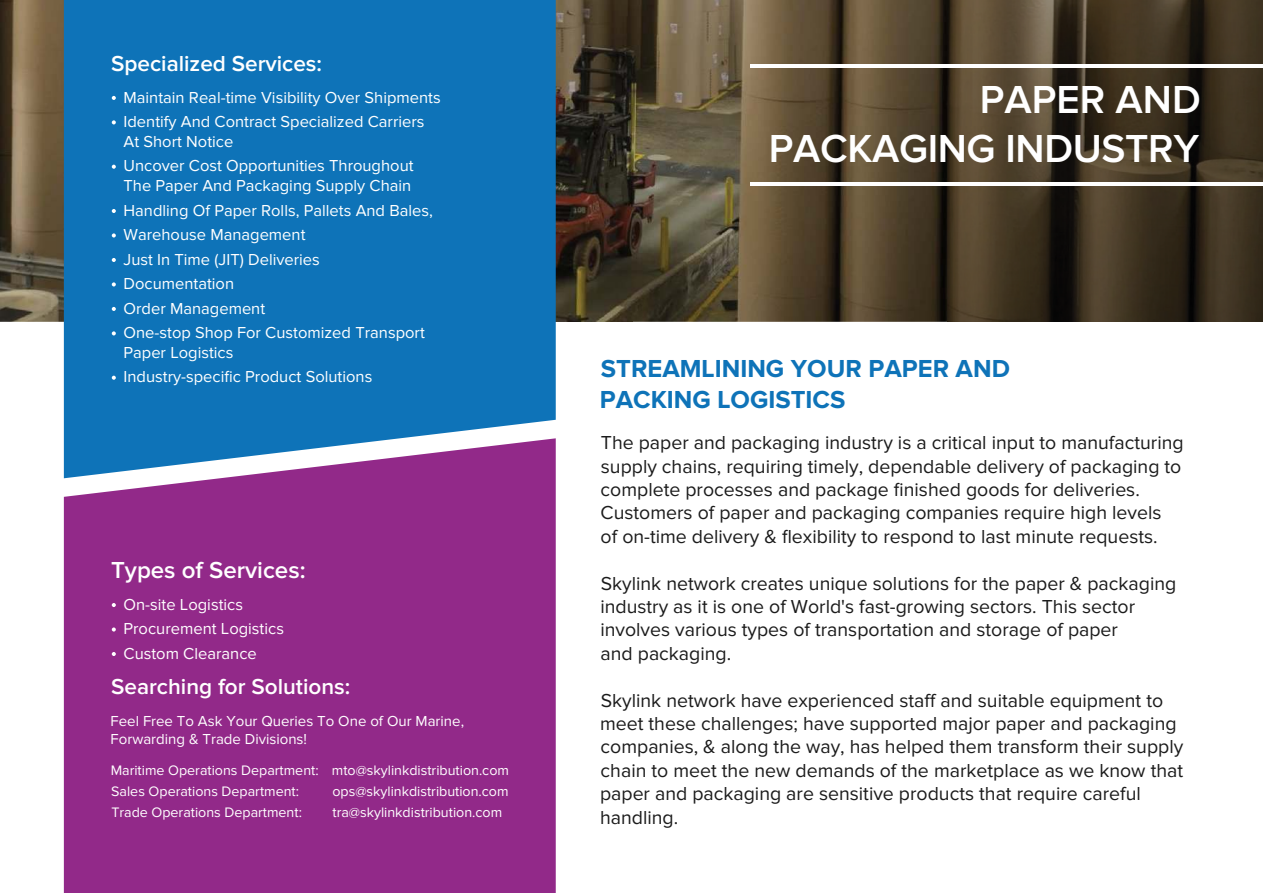
<style>
.page{position:relative;width:1263px;height:893px;background:#fff}
.page>*{position:absolute;margin:0;border:0;box-sizing:border-box;transform-origin:0 0}
.t1{font:600 40.5px/48.6px "Proxima Nova";letter-spacing:-.01em;color:#fff;text-align:right}
.t2{font:700 25.5px/30.6px "Proxima Nova";color:#0e73b8}
.t3{font:600 24px "Proxima Nova";color:#fff}
.t4{font:600 22.5px "Proxima Nova";color:#fff}
.t5{font:19.5px/23.4px "Proxima Nova";color:#1b1b1b}
.t6{font:16.5px/24.5px "Proxima Nova";color:#fff}
.t7{font:15px/18px "Proxima Nova";color:#fff}
.t8{font:14.25px/20.7px "Proxima Nova";color:#fff}
</style>
<div class="page">
<img style="left:0;top:0;width:1263px;height:322px">
<hr style="left:750px;top:182px;width:513px;height:4px;background:#fff">
<hr style="left:750px;top:64px;width:513px;height:3px;background:#fff">
<div style="left:64px;top:0;width:492px;height:438px;background:#0e73b8"></div>
<div style="left:64px;top:438px;width:492px;height:455px;background:#922989"></div>
<svg style="left:112px;top:96px;width:4px;height:4px"></svg>
<svg style="left:112px;top:233px;width:4px;height:4px"></svg>
<svg style="left:112px;top:120px;width:4px;height:4px"></svg>
<svg style="left:112px;top:165px;width:4px;height:4px"></svg>
<svg style="left:112px;top:209px;width:4px;height:4px"></svg>
<svg style="left:112px;top:258px;width:4px;height:4px"></svg>
<svg style="left:112px;top:282px;width:4px;height:4px"></svg>
<svg style="left:112px;top:307px;width:4px;height:4px"></svg>
<svg style="left:112px;top:331px;width:4px;height:4px"></svg>
<svg style="left:112px;top:376px;width:4px;height:4px"></svg>
<svg style="left:112px;top:603px;width:4px;height:4px"></svg>
<svg style="left:112px;top:627px;width:4px;height:5px"></svg>
<svg style="left:112px;top:652px;width:4px;height:4px"></svg>
<p class="t4" style="left:111px;top:54px;width:212px">Specialized Services:</p>
<p class="t6" style="left:124px;top:85px;width:319px">Maintain Real-time Visibility Over Shipments</p>
<p class="t6" style="left:124px;top:112px;width:303px;line-height:19.8px">Identify And Contract Specialized Carriers<br>At Short Notice</p>
<p class="t6" style="left:124px;top:156px;width:292px;line-height:19.8px">Uncover Cost Opportunities Throughout<br>The Paper And Packaging Supply Chain</p>
<p class="t6" style="left:124px;top:198px;width:311px">Handling Of Paper Rolls, Pallets And Bales,</p>
<p class="t6" style="left:124px;top:247px;width:303px">Just In Time (JIT) Deliveries<br>Documentation<br>Order Management<br>One-stop Shop For Customized Transport</p>
<p class="t6" style="left:124px;top:341px;width:250px">Paper Logistics<br>Industry-specific Product Solutions</p>
<p class="t6" style="left:124px;top:223px;width:184px">Warehouse Management</p>
<p class="t3" style="left:111px;top:560px;width:196px">Types of Services:</p>
<p class="t6" style="left:124px;top:592px;width:162px">On-site Logistics<br>Procurement Logistics<br>Custom Clearance</p>
<p class="t4" style="left:111px;top:677px;width:241px">Searching for Solutions:</p>
<p class="t7" style="left:111px;top:712px;width:355px">Feel Free To Ask Your Queries To One of Our Marine,<br>Forwarding &amp; Trade Divisions!</p>
<p class="t8" style="left:111px;top:760px;width:209px">Maritime Operations Department:<br>Sales Operations Department:<br>Trade Operations Department:</p>
<p class="t8" style="left:332px;top:761px;width:179px;text-align:justify">mto@skylinkdistribution.com ops@skylinkdistribution.com tra@skylinkdistribution.com</p>
<h1 class="t1" style="left:769px;top:78px;width:433px">PAPER AND<br>PACKAGING INDUSTRY</h1>
<h2 class="t2" style="left:600px;top:355px;width:412px">STREAMLINING YOUR PAPER AND<br>PACKING LOGISTICS</h2>
<p class="t5" style="left:600px;top:431px;width:585px">The paper and packaging industry is a critical input to manufacturing supply chains, requiring timely, dependable delivery of packaging to complete processes and package finished goods for deliveries.<br>Customers of paper and packaging companies require high levels<br>of on-time delivery &amp; flexibility to respond to last minute requests.</p>
<p class="t5" style="left:600px;top:573px;width:577px">Skylink network creates unique solutions for the paper &amp; packaging industry as it is one of World's fast-growing sectors. This sector involves various types of transportation and storage of paper<br>and packaging.</p>
<p class="t5" style="left:600px;top:689px;width:585px">Skylink network have experienced staff and suitable equipment to meet these challenges; have supported major paper and packaging companies, &amp; along the way, has helped them transform their supply chain to meet the new demands of the marketplace as we know that paper and packaging are sensitive products that require careful handling.</p>
</div>
